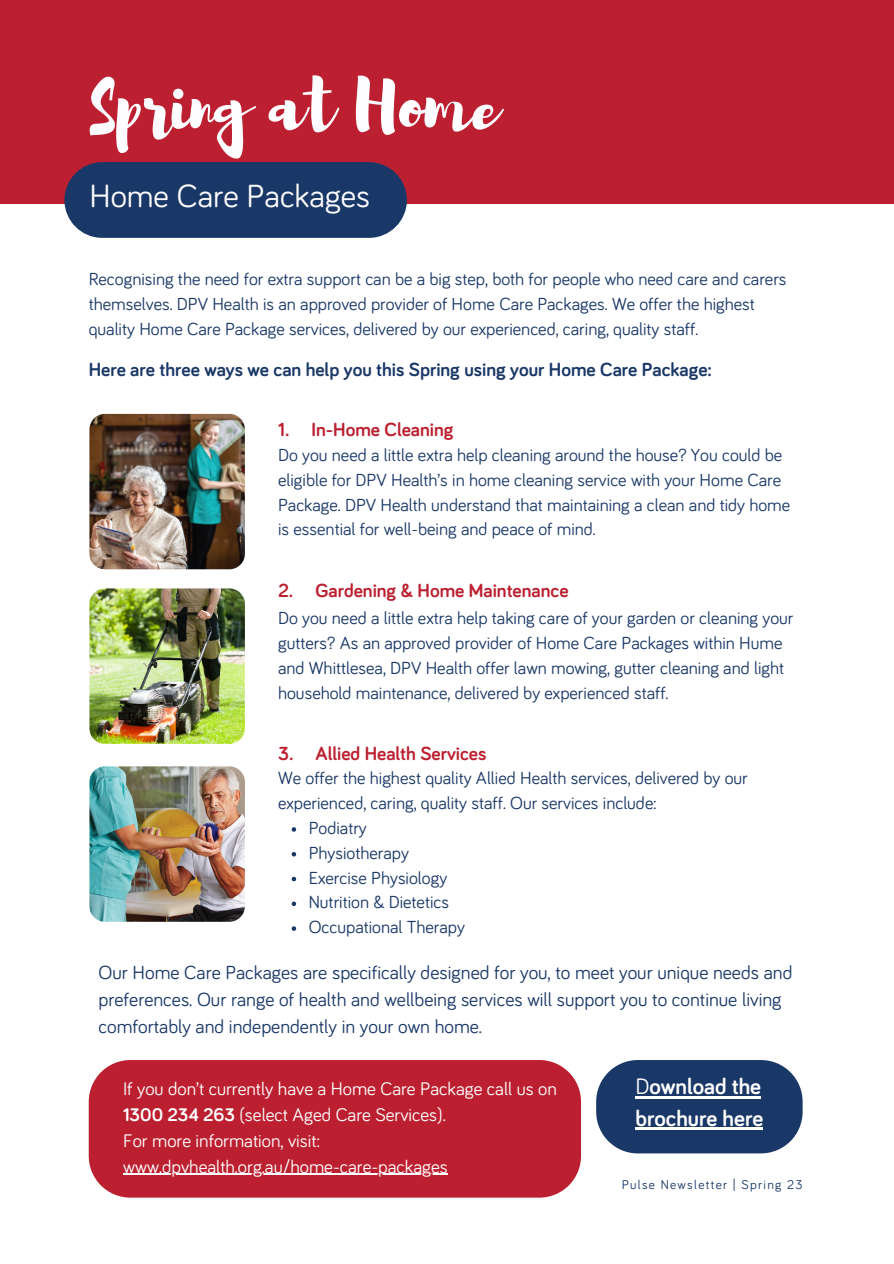
<style>
.page{position:relative;width:894px;height:1264px;background:#fff}
.page>*{position:absolute;margin:0;border:0;box-sizing:border-box;transform-origin:0 0}
.t1{font:69px "Brusher";color:#fdfdff}
.t2{font:700 34.95px "League Spartan";letter-spacing:.1em;color:#fff}
.t3{font:33px "Bariol";color:#fdfdff}
.t4{font:700 23.1px/31.5px "Bariol";color:#fff}
.t5{font:19.5px/27px "Bariol";color:#1a3867}
.t6{font:700 19.5px "Bariol";color:#bc2030}
.t7{font:700 19.5px "Bariol";color:#1a3867}
.t8{font:18.75px/26px "Bariol";color:#fff}
.t9{font:18px/24.8px "Bariol";color:#1a3867}
.t10{font:13.05px "Bariol";letter-spacing:.1em;color:#1a3867}
.s1{font-weight:700}
.s2{font-weight:400}
</style>
<div class="page">
<div style="left:0;top:0;width:893px;height:203px;background:#bc2030"></div>
<div style="left:64px;top:162px;width:343px;height:76px;background:#1a3867;border-radius:38px"></div>
<img style="left:89px;top:414px;width:156px;height:155px;border-radius:16px">
<img style="left:89px;top:588px;width:156px;height:155px;border-radius:16px">
<img style="left:89px;top:766px;width:156px;height:155px;border-radius:16px">
<svg style="left:291px;top:827px;width:5px;height:4px"></svg>
<svg style="left:291px;top:852px;width:5px;height:4px"></svg>
<svg style="left:291px;top:876px;width:5px;height:5px"></svg>
<svg style="left:291px;top:901px;width:5px;height:5px"></svg>
<svg style="left:291px;top:926px;width:5px;height:4px"></svg>
<div style="left:89px;top:1060px;width:492px;height:137px;background:#bc2030"></div>
<hr style="left:123px;top:1173px;width:325px;height:1px;background:#fff">
<svg style="left:596px;top:1060px;width:206px;height:93px;background:#2d4974"></svg>
<hr style="left:649px;top:1096px;width:112px;height:2px;background:#fff">
<hr style="left:635px;top:1127px;width:128px;height:3px;background:#fff">
<p class="t1" style="left:89px;top:61px;width:410px">Spring at Home</p>
<p class="t3" style="left:89px;top:181px;width:282px">Home Care Packages</p>
<p class="t2" style="left:89px;top:88px;width:212px">WELCOME</p>
<p class="t9" style="left:89px;top:267px;width:699px">Recognising the need for extra support can be a big step, both for people who need care and carers themselves. DPV Health is an approved provider of Home Care Packages. We offer the highest quality Home Care Package services, delivered by our experienced, caring, quality staff.</p>
<p class="t7" style="left:89px;top:361px;width:624px">Here are three ways we can help you this Spring using your Home Care Package:</p>
<p class="t6" style="left:278px;top:421px;width:177px">1. In-Home Cleaning</p>
<p class="t9" style="left:278px;top:443px;width:513px">Do you need a little extra help cleaning around the house? You could be eligible for DPV Health’s in home cleaning service with your Home Care Package. DPV Health understand that maintaining a clean and tidy home is essential for well-being and peace of mind.</p>
<p class="t6" style="left:278px;top:582px;width:292px">2. Gardening &amp; Home Maintenance</p>
<p class="t9" style="left:278px;top:607px;width:516px">Do you need a little extra help taking care of your garden or cleaning your gutters? As an approved provider of Home Care Packages within Hume and Whittlesea, DPV Health offer lawn mowing, gutter cleaning and light household maintenance, delivered by experienced staff.</p>
<p class="t6" style="left:278px;top:744px;width:210px">3. Allied Health Services</p>
<p class="t9" style="left:278px;top:766px;width:471px">We offer the highest quality Allied Health services, delivered by our experienced, caring, quality staff. Our services include:</p>
<p class="t9" style="left:309px;top:816px;width:60px">Podiatry</p>
<p class="t9" style="left:309px;top:841px;width:102px">Physiotherapy</p>
<p class="t9" style="left:309px;top:866px;width:140px">Exercise Physiology</p>
<p class="t9" style="left:309px;top:890px;width:142px">Nutrition &amp; Dietetics</p>
<p class="t9" style="left:309px;top:915px;width:158px">Occupational Therapy</p>
<p class="t5" style="left:99px;top:960px;width:695px">Our Home Care Packages are specifically designed for you, to meet your unique needs and preferences. Our range of health and wellbeing services will support you to continue living comfortably and independently in your own home.</p>
<p class="t8" style="left:123px;top:1076px;width:435px">If you don’t currently have a Home Care Package call us on<br><span class="s1">1300 234 263</span> (select Aged Care Services).</p>
<p class="t8" style="left:123px;top:1128px;width:198px">For more information, visit:</p>
<p class="t8" style="left:123px;top:1154px;width:326px">www.dpvhealth.org.au/home-care-packages</p>
<p class="t4" style="left:635px;top:1071px;width:129px"><span class="s2">D</span>ownload the brochure here</p>
<p class="t10" style="left:621px;top:1178px;width:182px">Pulse Newsletter | Spring 23</p>
</div>
